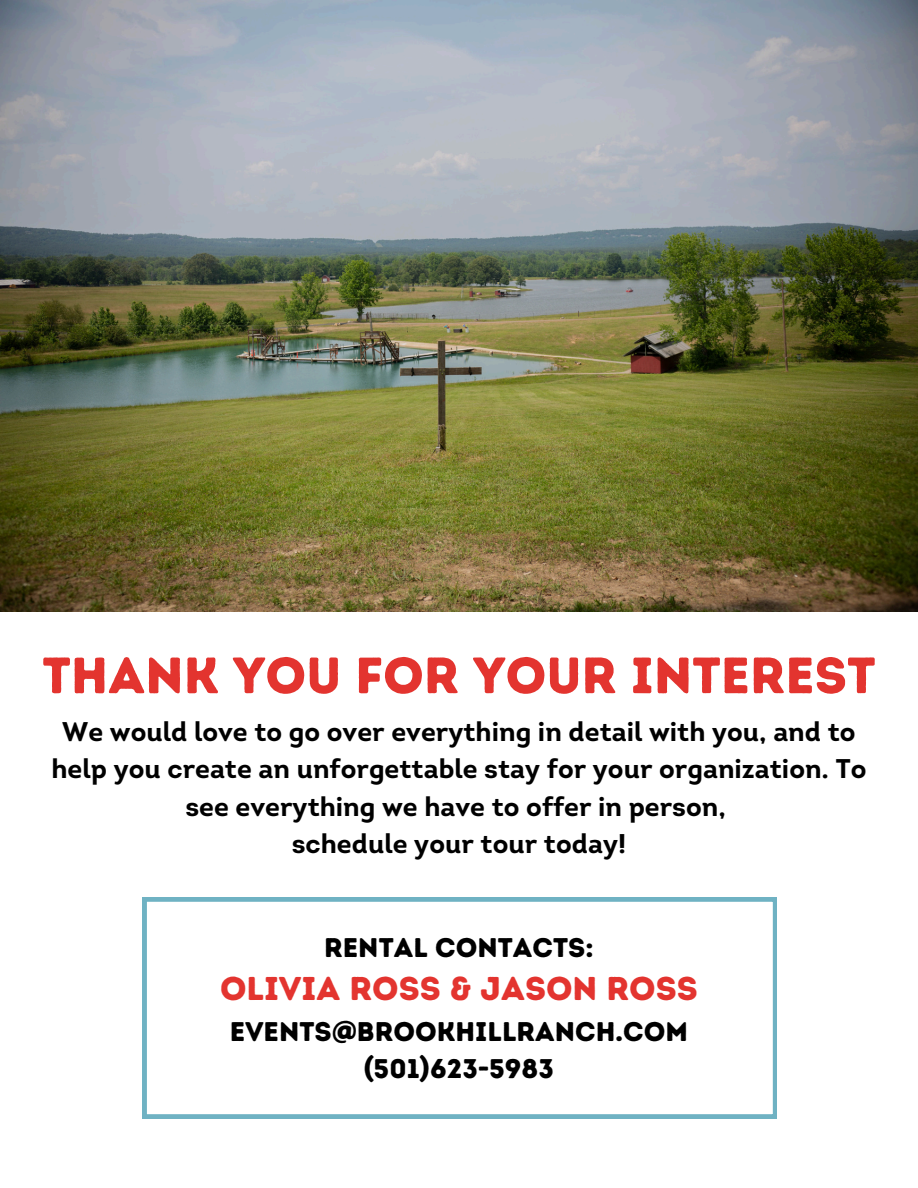
<style>
.page{position:relative;width:918px;height:1188px;background:#fff}
.page>*{position:absolute;margin:0;border:0;box-sizing:border-box;transform-origin:0 0}
.t1{font:51px "Intro Rust Base";color:#e3342f}
.t2{font:33px "Intro Rust Base";color:#e3342f}
.t3{font:700 27px/37.2px "Intro";color:#000;text-align:center}
.t4{font:27px/37.2px "Intro Rust Base";color:#000;text-align:center}
</style>
<div class="page">
<img style="left:0;top:0;width:918px;height:612px">
<svg style="left:142px;top:897px;width:635px;height:222px"></svg>
<h1 class="t1" style="left:42px;top:645px;width:835px">THANK YOU FOR YOUR INTEREST</h1>
<p class="t3" style="left:51px;top:716px;width:816px">We would love to go over everything in detail with you, and to help you create an unforgettable stay for your organization. To see everything we have to offer in person,</p>
<p class="t3" style="left:292px;top:827px;width:336px">schedule your tour today!</p>
<h2 class="t4" style="left:324px;top:929px;width:271px">RENTAL CONTACTS:</h2>
<h2 class="t2" style="left:220px;top:969px;width:479px">OLIVIA ROSS &amp; JASON ROSS</h2>
<h2 class="t4" style="left:230px;top:1013px;width:460px">EVENTS@BROOKHILLRANCH.COM (501)623-5983</h2>
</div>
